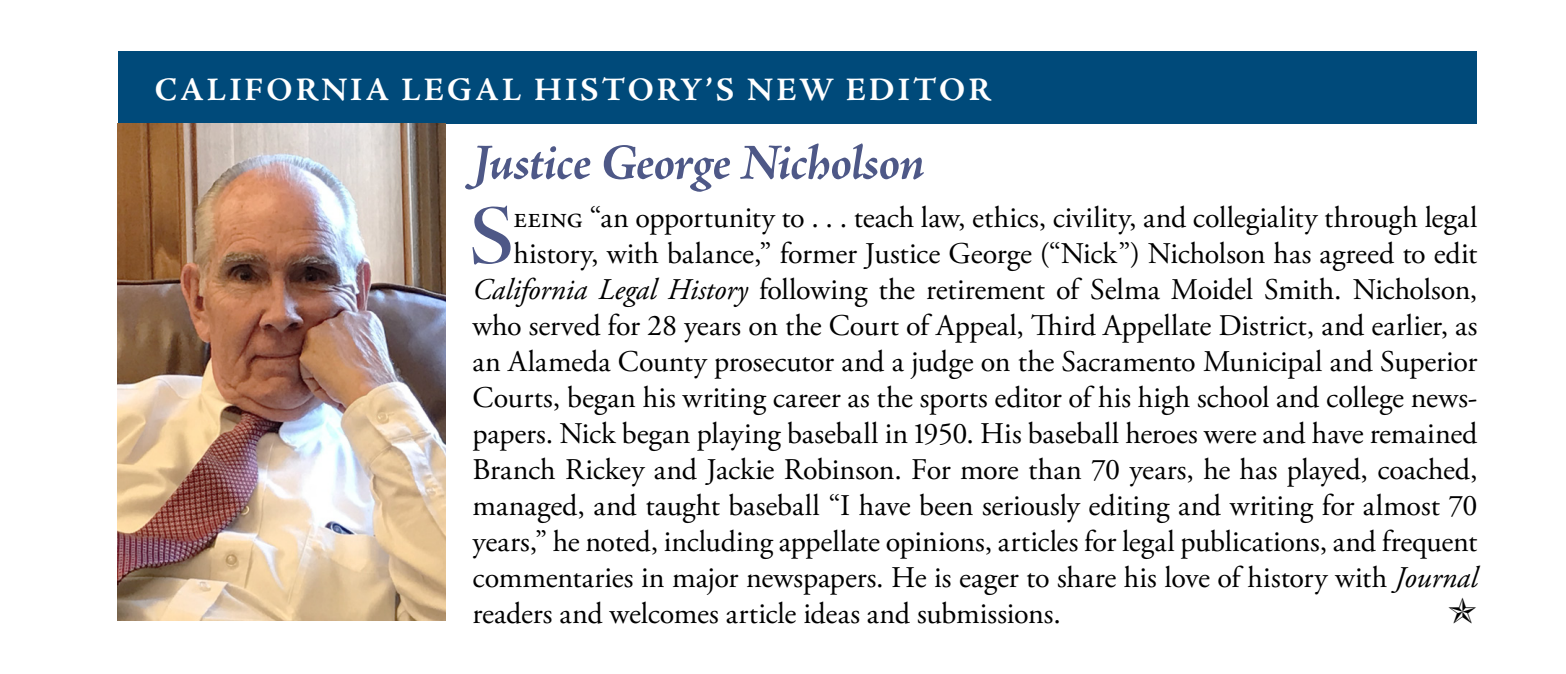
<style>
.page{position:relative;width:1566px;height:674px;background:#fff}
.page>*{position:absolute;margin:0;border:0;box-sizing:border-box;transform-origin:0 0}
.AGar_text_drop_cap{font:86.7px "Adobe Jenson Pro Semibold Disp";color:#4e5887}
.t1{font:italic 700 51px "Adobe Jenson Pro";letter-spacing:-.02em;color:#4e5887}
.t2{font:700 33px "Adobe Jenson Pro";letter-spacing:.095em;color:#fff}
.AGar_text_drop_cap-2{font:30px "Adobe Garamond Pro";letter-spacing:-.005em;color:#000}
.s1{font-style:italic}
</style>
<div class="page">
<div style="left:118px;top:52px;width:1360px;height:72px;background:#004a7a"></div>
<img style="left:118px;top:124px;width:328px;height:496px">
<p class="t2" style="left:155px;top:70px;width:838px">CALIFORNIA LEGAL HISTORY’S NEW EDITOR</p>
<h2 class="t1" style="left:472px;top:134px;width:454px">Justice George Nicholson</h2>
<p class="AGar_text_drop_cap" style="left:469px;top:187px;width:46px">S</p>
<p class="AGar_text_drop_cap-2" style="left:514px;top:199px;width:965px">eeing “an opportunity to . . . teach law, ethics, civility, and collegiality through legal</p>
<p class="AGar_text_drop_cap-2" style="left:514px;top:235px;width:965px">history, with balance,” former Justice George (“Nick”) Nicholson has agreed to edit</p>
<p class="AGar_text_drop_cap-2" style="left:473px;top:271px;width:1006px"><span class="s1">California Legal History</span> following the retirement of Selma Moidel Smith. Nicholson,</p>
<p class="AGar_text_drop_cap-2" style="left:473px;top:307px;width:1007px">who served for 28 years on the Court of Appeal, Third Appellate District, and earlier, as</p>
<p class="AGar_text_drop_cap-2" style="left:473px;top:343px;width:1006px">an Alameda County prosecutor and a judge on the Sacramento Municipal and Superior</p>
<p class="AGar_text_drop_cap-2" style="left:473px;top:379px;width:1006px">Courts, began his writing career as the sports editor of his high school and college news-</p>
<p class="AGar_text_drop_cap-2" style="left:473px;top:415px;width:1006px">papers. Nick began playing baseball in 1950. His baseball heroes were and have remained</p>
<p class="AGar_text_drop_cap-2" style="left:473px;top:451px;width:1007px">Branch Rickey and Jackie Robinson. For more than 70 years, he has played, coached,</p>
<p class="AGar_text_drop_cap-2" style="left:473px;top:487px;width:1006px">managed, and taught baseball “I have been seriously editing and writing for almost 70</p>
<p class="AGar_text_drop_cap-2" style="left:473px;top:523px;width:1006px">years,” he noted, including appellate opinions, articles for legal publications, and frequent</p>
<p class="AGar_text_drop_cap-2" style="left:473px;top:559px;width:1006px">commentaries in major newspapers. He is eager to share his love of history with <span class="s1">Journal</span></p>
<p class="AGar_text_drop_cap-2" style="left:472px;top:595px;width:590px">readers and welcomes article ideas and submissions.</p>
</div>
